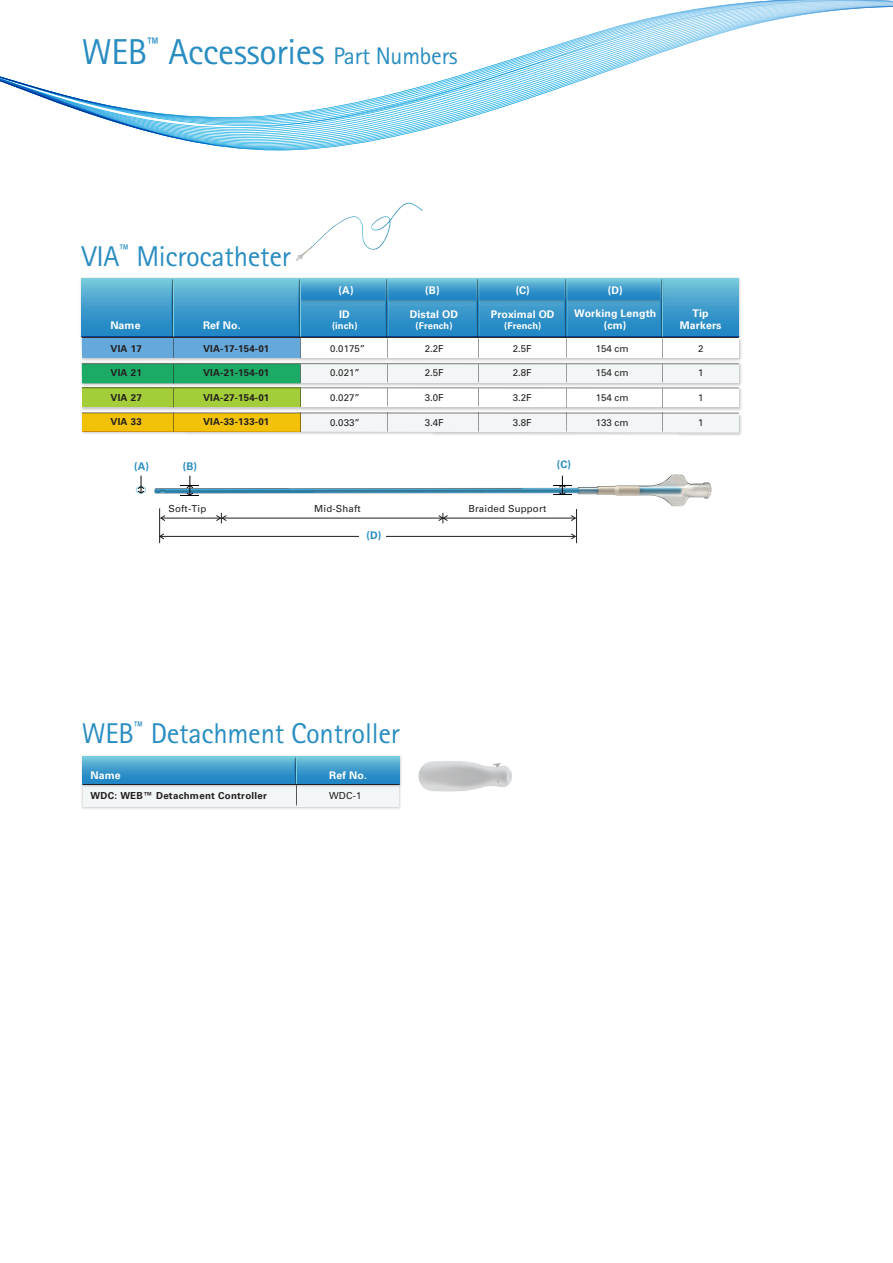
<style>
.page{position:relative;width:893px;height:1263px;background:#fff}
.page>*{position:absolute;margin:0;border:0;box-sizing:border-box;transform-origin:0 0}
.t1{font:36px "Rotis Sans Serif Std";letter-spacing:-.01em;color:#298dc1}
.t2{font:28.65px "Rotis Sans Serif Std";letter-spacing:-.01em;color:#298dc1}
.t3{font:700 10.5px/11.7px "Univers LT Std";letter-spacing:.01em;color:#fff;text-align:center}
.t4{font:700 10.5px "Univers LT Std";color:#298dc1}
.t5{font:700 9.6px "Univers LT Std";letter-spacing:.03em;color:#231f20}
.t6{font:9.6px "Univers LT Std";color:#231f20}
.t7{font:9.6px "Univers LT Std";letter-spacing:.02em;color:#231f20}
.t8{font:700 9.45px "Univers LT Std";letter-spacing:.01em;color:#fff}
.s1{font-size:24px}
</style>
<div class="page">
<svg style="left:1px;top:5px;width:892px;height:145px"></svg>
<img style="left:295px;top:202px;width:128px;height:59px">
<svg style="left:82px;top:278px;width:657px;height:58px;background:#3c9acb"></svg>
<img style="left:297px;top:277px;width:369px;height:28px">
<div style="left:300px;top:279px;width:362px;height:20px;background:linear-gradient(to bottom,#6dc0d9,#1a80c2)"></div>
<hr style="left:173px;top:278px;width:1px;height:68px;background:#7acfdc">
<svg style="left:171px;top:278px;width:2px;height:58px"></svg>
<hr style="left:172px;top:279px;width:1px;height:67px;background:#231f20">
<hr style="left:300px;top:278px;width:1px;height:68px;background:#7acfdc">
<svg style="left:298px;top:278px;width:2px;height:58px"></svg>
<hr style="left:299px;top:279px;width:1px;height:67px;background:#231f20">
<hr style="left:387px;top:278px;width:1px;height:68px;background:#7acfdc">
<hr style="left:386px;top:278px;width:1px;height:68px;background:#7acfdc">
<hr style="left:386px;top:279px;width:1px;height:67px;background:#231f20">
<hr style="left:478px;top:278px;width:1px;height:68px;background:#7acfdc">
<svg style="left:476px;top:278px;width:2px;height:58px"></svg>
<hr style="left:477px;top:279px;width:1px;height:67px;background:#231f20">
<hr style="left:566px;top:278px;width:1px;height:68px;background:#7acfdc">
<hr style="left:565px;top:278px;width:1px;height:68px;background:#7acfdc">
<hr style="left:565px;top:279px;width:1px;height:67px;background:#231f20">
<hr style="left:662px;top:278px;width:1px;height:68px;background:#7acfdc">
<svg style="left:660px;top:278px;width:2px;height:58px"></svg>
<hr style="left:661px;top:279px;width:1px;height:67px;background:#231f20">
<img style="left:80px;top:336px;width:662px;height:24px">
<svg style="left:82px;top:339px;width:657px;height:19px"></svg>
<div style="left:81px;top:360px;width:661px;height:29px;background:#f3f3f3"></div>
<img style="left:81px;top:412px;width:661px;height:24px">
<img style="left:81px;top:790px;width:320px;height:19px">
<div style="left:83px;top:785px;width:315px;height:21px;background:#f3f6f7"></div>
<svg style="left:173px;top:339px;width:1px;height:19px"></svg>
<svg style="left:478px;top:339px;width:2px;height:19px"></svg>
<svg style="left:566px;top:339px;width:2px;height:19px"></svg>
<svg style="left:662px;top:339px;width:1px;height:19px"></svg>
<svg style="left:300px;top:338px;width:1px;height:20px"></svg>
<svg style="left:387px;top:339px;width:2px;height:19px"></svg>
<img style="left:81px;top:755px;width:321px;height:35px">
<div style="left:83px;top:756px;width:316px;height:28px;background:linear-gradient(to bottom,#71c3d9,#167ec1)"></div>
<svg style="left:294px;top:756px;width:1px;height:28px"></svg>
<svg style="left:295px;top:756px;width:2px;height:50px"></svg>
<hr style="left:83px;top:784px;width:316px;height:1px;background:#231f20">
<hr style="left:82px;top:363px;width:657px;height:1px;background:#231f20">
<svg style="left:82px;top:364px;width:657px;height:69px"></svg>
<hr style="left:82px;top:412px;width:657px;height:2px;background:#231f20">
<img style="left:154px;top:474px;width:558px;height:36px">
<svg style="left:136px;top:476px;width:10px;height:18px"></svg>
<svg style="left:181px;top:476px;width:18px;height:20px"></svg>
<svg style="left:553px;top:476px;width:19px;height:20px"></svg>
<hr style="left:443px;top:518px;width:132px;height:1px;background:#231f20">
<svg style="left:570px;top:515px;width:6px;height:6px"></svg>
<hr style="left:160px;top:536px;width:415px;height:1px;background:#231f20">
<svg style="left:160px;top:533px;width:5px;height:7px"></svg>
<svg style="left:570px;top:533px;width:6px;height:7px"></svg>
<hr style="left:222px;top:518px;width:221px;height:1px;background:#231f20">
<hr style="left:161px;top:518px;width:59px;height:1px;background:#231f20">
<svg style="left:160px;top:515px;width:6px;height:6px"></svg>
<hr style="left:159px;top:508px;width:1px;height:35px;background:#231f20">
<hr style="left:576px;top:509px;width:1px;height:34px;background:#231f20">
<svg style="left:438px;top:513px;width:10px;height:10px"></svg>
<svg style="left:216px;top:513px;width:11px;height:10px"></svg>
<div style="left:360px;top:533px;width:26px;height:9px;background:#fff"></div>
<hr style="left:82px;top:337px;width:657px;height:1px;background:#231f20">
<img style="left:418px;top:761px;width:94px;height:31px">
<h1 class="t1" style="left:82px;top:30px;width:377px">WEB<sup>™</sup> Accessories <span class="s1">Part Numbers</span></h1>
<h2 class="t2" style="left:82px;top:239px;width:210px">VIA<sup>™</sup> Microcatheter</h2>
<p class="t3" style="left:110px;top:320px;width:32px">Name</p>
<p class="t3" style="left:203px;top:320px;width:39px">Ref No.</p>
<p class="t3" style="left:339px;top:285px;width:16px">(A)</p>
<p class="t3" style="left:339px;top:308px;width:12px">ID</p>
<p class="t8" style="left:332px;top:320px;width:27px">(inch)</p>
<p class="t5" style="left:110px;top:343px;width:33px">VIA 17</p>
<p class="t5" style="left:203px;top:343px;width:68px">VIA-17-154-01</p>
<p class="t6" style="left:330px;top:343px;width:36px">0.0175”</p>
<p class="t5" style="left:110px;top:367px;width:33px">VIA 21</p>
<p class="t5" style="left:203px;top:367px;width:68px">VIA-21-154-01</p>
<p class="t6" style="left:330px;top:367px;width:31px">0.021”</p>
<p class="t5" style="left:110px;top:392px;width:33px">VIA 27</p>
<p class="t5" style="left:203px;top:392px;width:68px">VIA-27-154-01</p>
<p class="t6" style="left:330px;top:392px;width:31px">0.027”</p>
<p class="t5" style="left:110px;top:416px;width:33px">VIA 33</p>
<p class="t5" style="left:203px;top:416px;width:68px">VIA-33-133-01</p>
<p class="t6" style="left:330px;top:417px;width:31px">0.033”</p>
<p class="t3" style="left:425px;top:285px;width:16px">(B)</p>
<p class="t3" style="left:410px;top:308px;width:50px">Distal OD</p>
<p class="t8" style="left:415px;top:320px;width:39px">(French)</p>
<p class="t6" style="left:425px;top:343px;width:20px">2.2F</p>
<p class="t6" style="left:425px;top:367px;width:20px">2.5F</p>
<p class="t6" style="left:425px;top:392px;width:20px">3.0F</p>
<p class="t6" style="left:425px;top:417px;width:20px">3.4F</p>
<p class="t3" style="left:516px;top:285px;width:16px">(C)</p>
<p class="t3" style="left:491px;top:308px;width:65px">Proximal OD</p>
<p class="t8" style="left:504px;top:320px;width:39px">(French)</p>
<p class="t6" style="left:513px;top:343px;width:20px">2.5F</p>
<p class="t6" style="left:513px;top:367px;width:20px">2.8F</p>
<p class="t6" style="left:513px;top:392px;width:20px">3.2F</p>
<p class="t6" style="left:513px;top:417px;width:20px">3.8F</p>
<p class="t3" style="left:608px;top:284px;width:16px">(D)</p>
<p class="t3" style="left:574px;top:308px;width:84px">Working Length (cm)</p>
<p class="t3" style="left:680px;top:308px;width:43px">Tip<br>Markers</p>
<p class="t6" style="left:596px;top:343px;width:34px">154 cm</p>
<p class="t6" style="left:596px;top:367px;width:34px">154 cm</p>
<p class="t6" style="left:596px;top:392px;width:34px">154 cm</p>
<p class="t6" style="left:596px;top:417px;width:34px">133 cm</p>
<p class="t6" style="left:698px;top:343px;width:7px">2</p>
<p class="t6" style="left:698px;top:367px;width:7px">1</p>
<p class="t6" style="left:698px;top:392px;width:7px">1</p>
<p class="t6" style="left:698px;top:417px;width:7px">1</p>
<p class="t4" style="left:134px;top:460px;width:16px">(A)</p>
<p class="t4" style="left:183px;top:460px;width:16px">(B)</p>
<p class="t4" style="left:557px;top:458px;width:16px">(C)</p>
<p class="t6" style="left:168px;top:503px;width:39px">Soft-Tip</p>
<p class="t7" style="left:314px;top:503px;width:48px">Mid-Shaft</p>
<p class="t7" style="left:468px;top:503px;width:79px">Braided Support</p>
<p class="t4" style="left:366px;top:529px;width:16px">(D)</p>
<h2 class="t2" style="left:82px;top:716px;width:319px">WEB<sup>™</sup> Detachment Controller</h2>
<p class="t3" style="left:90px;top:770px;width:32px">Name</p>
<p class="t3" style="left:329px;top:770px;width:40px">Ref No.</p>
<p class="t5" style="left:90px;top:790px;width:178px">WDC: WEB™ Detachment Controller</p>
<p class="t6" style="left:329px;top:790px;width:34px">WDC-1</p>
</div>
